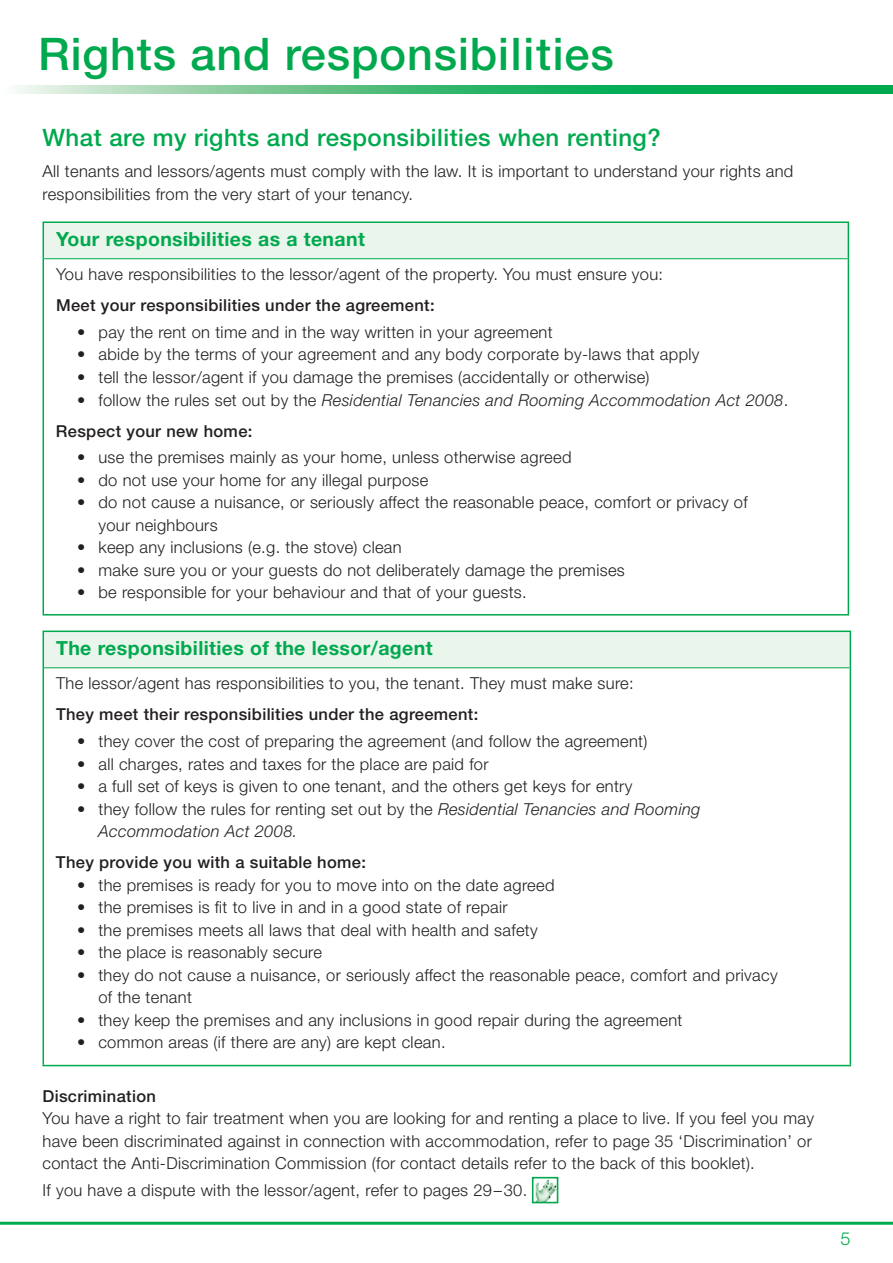
<style>
.page{position:relative;width:893px;height:1263px;background:#fff}
.page>*{position:absolute;margin:0;border:0;box-sizing:border-box;transform-origin:0 0}
.t1{font:500 45px "Helvetica Neue";letter-spacing:.02em;color:#00a94e}
.t2{font:500 24px "Helvetica Neue";letter-spacing:.02em;color:#00a94e}
.t3{font:700 19.5px "Helvetica Neue";letter-spacing:.02em;color:#00a94e}
.t4{font:300 18px "Helvetica Neue";color:#00a94e}
.t5{font:300 16.5px/22.5px "Helvetica Neue";letter-spacing:.02em;color:#231f20}
.t6{font:italic 300 16.5px/31px "Helvetica Neue";letter-spacing:.02em;color:#231f20}
.t7{font:500 16.5px "Helvetica Neue";letter-spacing:.02em;color:#231f20}
.s1{font-style:normal}
.s2{font-weight:500;font-style:normal}
</style>
<div class="page">
<hr style="left:0;top:1222px;width:893px;height:3px;background:#00a94e">
<svg style="left:15px;top:85px;width:878px;height:9px;background:#4bbe7c"></svg>
<img style="left:535px;top:1180px;width:20px;height:20px">
<div style="left:532px;top:1177px;width:26px;height:26px;border:2px solid #00a94e"></div>
<div style="left:43px;top:222px;width:805px;height:37px;background:#eaf5ec"></div>
<hr style="left:43px;top:221px;width:806px;height:2px;background:#00a94e">
<hr style="left:43px;top:223px;width:1px;height:36px;background:#00a94e">
<hr style="left:848px;top:223px;width:1px;height:36px;background:#00a94e">
<hr style="left:43px;top:259px;width:1px;height:355px;background:#00a94e">
<hr style="left:848px;top:259px;width:1px;height:355px;background:#00a94e">
<hr style="left:43px;top:614px;width:806px;height:1px;background:#00a94e">
<hr style="left:44px;top:258px;width:804px;height:1px;background:#00a94e">
<div style="left:43px;top:631px;width:807px;height:37px;background:#eaf5ec"></div>
<hr style="left:43px;top:630px;width:808px;height:2px;background:#00a94e">
<hr style="left:43px;top:632px;width:1px;height:36px;background:#00a94e">
<hr style="left:850px;top:632px;width:1px;height:36px;background:#00a94e">
<hr style="left:43px;top:668px;width:1px;height:397px;background:#00a94e">
<hr style="left:850px;top:668px;width:1px;height:397px;background:#00a94e">
<hr style="left:43px;top:1065px;width:808px;height:1px;background:#00a94e">
<hr style="left:44px;top:667px;width:806px;height:1px;background:#00a94e">
<h1 class="t1" style="left:38px;top:27px;width:577px">Rights and responsibilities</h1>
<h2 class="t2" style="left:43px;top:123px;width:620px">What are my rights and responsibilities when renting?</h2>
<p class="t5" style="left:43px;top:160px;width:752px">All tenants and lessors/agents must comply with the law. It is important to understand your rights and responsibilities from the very start of your tenancy.</p>
<p class="t3" style="left:56px;top:227px;width:310px">Your responsibilities as a tenant</p>
<p class="t5" style="left:56px;top:263px;width:609px">You have responsibilities to the lessor/agent of the property. You must ensure you:</p>
<p class="t7" style="left:56px;top:295px;width:380px">Meet your responsibilities under the agreement:</p>
<p class="t5" style="left:77px;top:320px;width:477px">• pay the rent on time and in the way written in your agreement</p>
<p class="t5" style="left:77px;top:343px;width:624px">• abide by the terms of your agreement and any body corporate by-laws that apply</p>
<p class="t5" style="left:77px;top:365px;width:574px">• tell the lessor/agent if you damage the premises (accidentally or otherwise)</p>
<p class="t6" style="left:56px;top:384px;width:734px;text-indent:21px"><span class="s1">• follow the rules set out by the</span> Residential Tenancies and Rooming Accommodation Act 2008<span class="s1">.<br></span><span class="s2">Respect your new home:</span></p>
<p class="t5" style="left:77px;top:446px;width:496px">• use the premises mainly as your home, unless otherwise agreed</p>
<p class="t5" style="left:77px;top:468px;width:353px">• do not use your home for any illegal purpose</p>
<p class="t5" style="left:98px;top:491px;width:651px;text-indent:-21px">• do not cause a nuisance, or seriously affect the reasonable peace, comfort or privacy of your neighbours</p>
<p class="t5" style="left:77px;top:536px;width:326px">• keep any inclusions (e.g. the stove) clean</p>
<p class="t5" style="left:77px;top:558px;width:549px">• make sure you or your guests do not deliberately damage the premises</p>
<p class="t5" style="left:77px;top:581px;width:451px">• be responsible for your behaviour and that of your guests.</p>
<p class="t3" style="left:56px;top:636px;width:378px">The responsibilities of the lessor/agent</p>
<p class="t5" style="left:56px;top:672px;width:579px">The lessor/agent has responsibilities to you, the tenant. They must make sure:</p>
<p class="t7" style="left:56px;top:705px;width:424px">They meet their responsibilities under the agreement:</p>
<p class="t5" style="left:77px;top:729px;width:572px">• they cover the cost of preparing the agreement (and follow the agreement)</p>
<p class="t5" style="left:77px;top:752px;width:413px">• all charges, rates and taxes for the place are paid for</p>
<p class="t5" style="left:77px;top:775px;width:557px">• a full set of keys is given to one tenant, and the others get keys for entry</p>
<p class="t6" style="left:98px;top:797px;width:603px;line-height:22.5px;text-indent:-21px"><span class="s1">• they follow the rules for renting set out by the</span> Residential Tenancies and Rooming<br>Accommodation Act 2008.</p>
<p class="t7" style="left:56px;top:852px;width:311px">They provide you with a suitable home:</p>
<p class="t5" style="left:77px;top:873px;width:479px">• the premises is ready for you to move into on the date agreed</p>
<p class="t5" style="left:77px;top:896px;width:432px">• the premises is fit to live in and in a good state of repair</p>
<p class="t5" style="left:77px;top:918px;width:462px">• the premises meets all laws that deal with health and safety</p>
<p class="t5" style="left:77px;top:941px;width:246px">• the place is reasonably secure</p>
<p class="t5" style="left:98px;top:963px;width:681px;text-indent:-21px">• they do not cause a nuisance, or seriously affect the reasonable peace, comfort and privacy of the tenant</p>
<p class="t5" style="left:77px;top:1008px;width:607px">• they keep the premises and any inclusions in good repair during the agreement</p>
<p class="t5" style="left:77px;top:1031px;width:370px">• common areas (if there are any) are kept clean.</p>
<p class="t7" style="left:43px;top:1086px;width:115px">Discrimination</p>
<p class="t5" style="left:43px;top:1106px;width:773px">You have a right to fair treatment when you are looking for and renting a place to live. If you feel you may have been discriminated against in connection with accommodation, refer to page 35 ‘Discrimination’ or contact the Anti-Discrimination Commission (for contact details refer to the back of this booklet).</p>
<p class="t5" style="left:43px;top:1178px;width:486px">If you have a dispute with the lessor/agent, refer to pages 29–30.</p>
<p class="t4" style="left:840px;top:1227px;width:12px">5</p>
</div>
